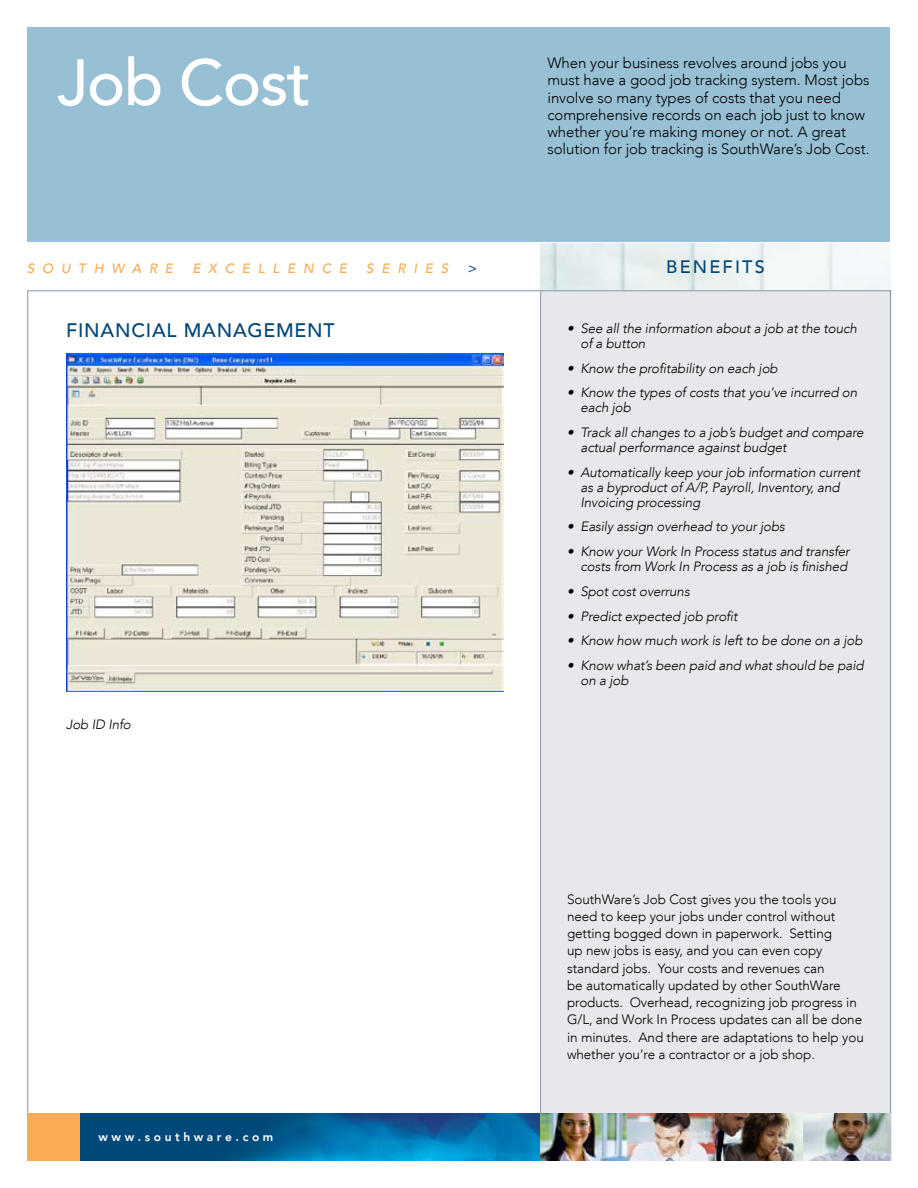
<style>
.page{position:relative;width:918px;height:1188px;background:#fff}
.page>*{position:absolute;margin:0;border:0;box-sizing:border-box;transform-origin:0 0}
.t1{font:500 64.5px "Avenir LT";letter-spacing:-.02em;color:#fff}
.t2{font:500 19.5px "Avenir LT";letter-spacing:.04em;color:#004677}
.t3{font:500 18px "Avenir LT";letter-spacing:.12em;color:#004677}
.t4{font:300 15px/17.2px "Avenir LT";letter-spacing:-.005em;color:#000}
.t5{font:italic 300 13.5px/24.8px "Avenir LT";letter-spacing:-.01em;color:#000}
.t6{font:300 13.5px/17.2px "Avenir LT";letter-spacing:-.005em;color:#000}
.t7{font:italic 500 13.5px "Avenir LT";letter-spacing:.57em;color:#faab53}
.t8{font:italic 500 13.5px "Avenir LT";color:#004677}
.t9{font:800 12px "Avenir LT";color:#fff}
</style>
<div class="page">
<img style="left:540px;top:243px;width:351px;height:47px">
<div style="left:28px;top:28px;width:862px;height:214px;background:#97c0d4"></div>
<div style="left:541px;top:291px;width:349px;height:869px;background:#e7e8eb"></div>
<img style="left:80px;top:1113px;width:460px;height:48px">
<div style="left:27px;top:1113px;width:53px;height:48px;background:#faab53"></div>
<img style="left:540px;top:1113px;width:88px;height:48px">
<img style="left:628px;top:1113px;width:88px;height:48px">
<img style="left:716px;top:1113px;width:87px;height:48px">
<img style="left:803px;top:1113px;width:88px;height:48px">
<img style="left:66px;top:354px;width:438px;height:337px">
<h1 class="t1" style="left:57px;top:45px;width:255px">Job Cost</h1>
<p class="t4" style="left:548px;top:54px;width:324px">When your business revolves around jobs you must have a good job tracking system. Most jobs involve so many types of costs that you need comprehensive records on each job just to know whether you’re making money or not. A great solution for job tracking is SouthWare’s Job Cost.</p>
<p class="t7" style="left:27px;top:261px;width:148px">SOUTHWARE</p>
<p class="t7" style="left:192px;top:261px;width:156px">EXCELLENCE</p>
<p class="t7" style="left:366px;top:261px;width:83px">SERIES</p>
<p class="t8" style="left:467px;top:261px;width:10px">&gt;</p>
<h3 class="t3" style="left:666px;top:256px;width:100px">BENEFITS</h3>
<h2 class="t2" style="left:66px;top:319px;width:270px">FINANCIAL MANAGEMENT</h2>
<p class="t5" style="left:66px;top:712px;width:66px">Job ID Info</p>
<p class="t9" style="left:99px;top:1129px;width:176px">w w w . s o u t h w a r e . c o m</p>
<p class="t5" style="left:580px;top:321px;width:278px;line-height:15px">See all the information about a job at the touch of a button</p>
<p class="t5" style="left:580px;top:356px;width:278px">Know the profitability on each job<br>Know the types of costs that you’ve incurred on</p>
<p class="t5" style="left:580px;top:395px;width:285px">each job<br>Track all changes to a job’s budget and compare</p>
<p class="t5" style="left:580px;top:435px;width:281px">actual performance against budget<br>Automatically keep your job information current</p>
<p class="t5" style="left:580px;top:480px;width:261px;line-height:15px">as a byproduct of A/P, Payroll, Inventory, and<br>Invoicing processing</p>
<p class="t5" style="left:580px;top:514px;width:271px">Easily assign overhead to your jobs<br>Know your Work In Process status and transfer</p>
<p class="t5" style="left:580px;top:554px;width:285px">costs from Work In Process as a job is finished Spot cost overruns<br>Predict expected job profit<br>Know how much work is left to be done on a job Know what’s been paid and what should be paid</p>
<p class="t5" style="left:580px;top:668px;width:50px">on a job</p>
<p class="t5" style="left:567px;top:316px;width:8px">•</p>
<p class="t5" style="left:567px;top:356px;width:8px">• •</p>
<p class="t5" style="left:567px;top:420px;width:8px">•</p>
<p class="t5" style="left:567px;top:460px;width:8px">•</p>
<p class="t5" style="left:567px;top:514px;width:8px">• •</p>
<p class="t5" style="left:567px;top:579px;width:8px;text-align:justify">• • • •</p>
<p class="t6" style="left:567px;top:890px;width:298px">SouthWare’s Job Cost gives you the tools you need to keep your jobs under control without getting bogged down in paperwork. Setting<br>up new jobs is easy, and you can even copy standard jobs. Your costs and revenues can<br>be automatically updated by other SouthWare products. Overhead, recognizing job progress in G/L, and Work In Process updates can all be done in minutes. And there are adaptations to help you whether you’re a contractor or a job shop.</p>
</div>
